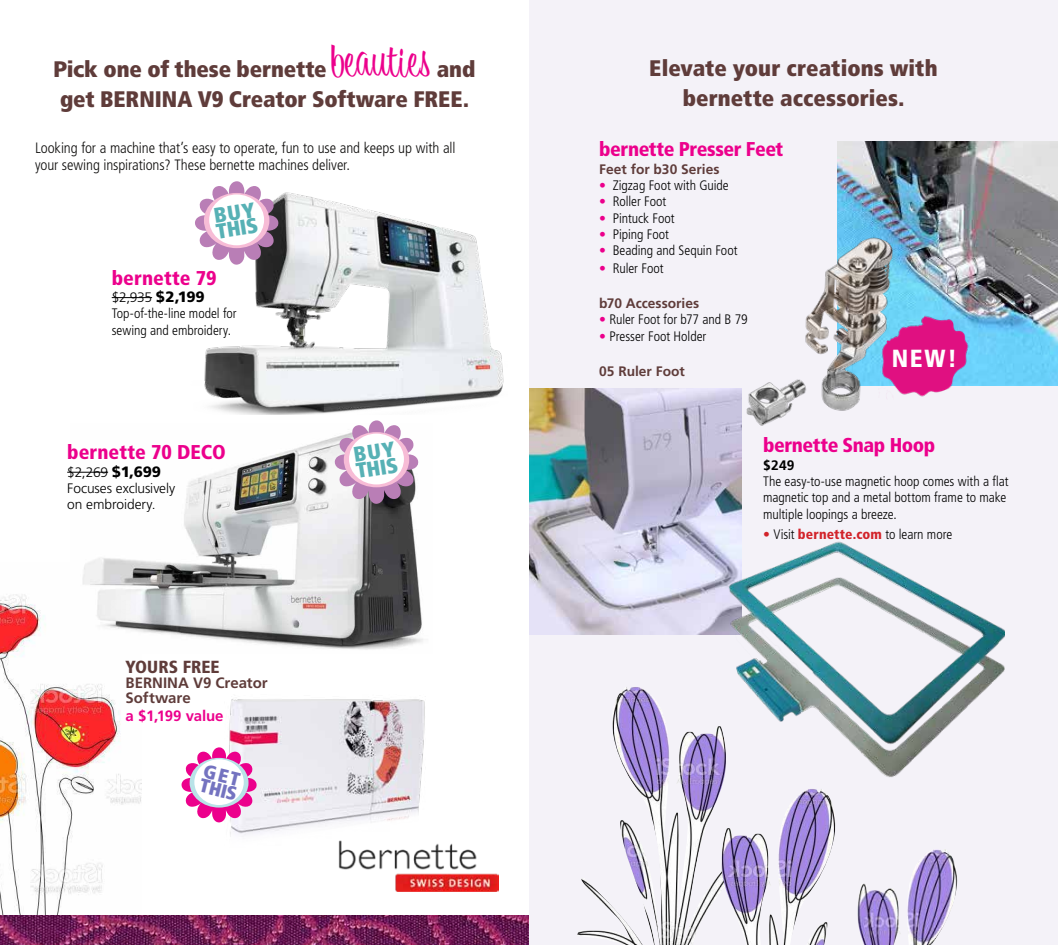
<style>
.page{position:relative;width:1058px;height:945px;background:#fff}
.page>*{position:absolute;margin:0;border:0;box-sizing:border-box;transform-origin:0 0}
.t1{font:900 condensed 24.75px "Frutiger";color:#fff}
.t2{font:900 condensed 22.5px/30px "Frutiger";color:#5f3c3a}
.t3{font:900 condensed 21.25px/16.2px "Frutiger";color:#57b1b5}
.t4{font:900 condensed 20px "Frutiger";letter-spacing:-.015em;color:#ec008c}
.t5{font:900 condensed 20px "Frutiger";letter-spacing:.005em;color:#ec008c}
.t6{font:900 condensed 19.12px/14.6px "Frutiger";color:#7473c0}
.t7{font:900 condensed 17.5px "Frutiger";color:#5f3c3a}
.t8{font:300 condensed 15px/17.5px "Frutiger";letter-spacing:-.005em;color:#100f0e}
.t9{font:700 15px/15px "Frutiger";color:#5f3c3a}
.t10{font:700 15px "Frutiger";letter-spacing:-.005em;color:#ec008c}
.t11{font:300 condensed 13.75px/16.2px "Frutiger";letter-spacing:-.005em;color:#000}
.t12{font:300 13.75px/16.2px "Frutiger";letter-spacing:-.005em;color:#000}
.t13{font:700 13.75px "Frutiger";color:#5f3c3a}
.t14{font:700 13.75px "Frutiger";color:#000}
.s1{font-stretch:normal}
.s2{font-family:"Bounce Script";font-weight:400;font-stretch:normal;font-size:45px;color:#ec008c}
.s3{font-weight:900;font-stretch:normal;font-size:15px}
.s4{font-weight:900;font-size:15px}
.s5{color:#ec008c}
.s6{color:#d2232a}
.s7{font-weight:900;color:#d2232a}
</style>
<div class="page">
<img style="left:0;top:594px;width:141px;height:322px">
<div style="left:529px;top:0;width:529px;height:945px;background:#f4f2f8"></div>
<img style="left:837px;top:141px;width:221px;height:244px">
<img style="left:529px;top:388px;width:212px;height:247px">
<hr style="left:112px;top:297px;width:40px;height:1px;background:#000">
<img style="left:0;top:916px;width:529px;height:29px">
<img style="left:71px;top:437px;width:352px;height:217px">
<img style="left:338px;top:843px;width:160px;height:48px">
<hr style="left:67px;top:472px;width:41px;height:1px;background:#000">
<img style="left:577px;top:687px;width:145px;height:258px">
<img style="left:712px;top:789px;width:124px;height:156px">
<img style="left:857px;top:849px;width:101px;height:96px">
<img style="left:720px;top:214px;width:224px;height:218px">
<img style="left:720px;top:540px;width:284px;height:245px">
<img style="left:204px;top:192px;width:300px;height:222px">
<img style="left:229px;top:699px;width:197px;height:148px">
<img style="left:878px;top:313px;width:94px;height:87px">
<svg style="left:195px;top:181px;width:83px;height:84px"></svg>
<div style="left:204px;top:193px;width:65px;height:55px;background:#f7bcd6;border-radius:50%"></div>
<div style="left:209px;top:194px;width:55px;height:51px;background:#fff;border-radius:50%"></div>
<svg style="left:335px;top:420px;width:83px;height:84px"></svg>
<svg style="left:344px;top:432px;width:65px;height:55px"></svg>
<div style="left:349px;top:434px;width:55px;height:50px;background:#fff;border-radius:50%"></div>
<svg style="left:181px;top:747px;width:76px;height:76px"></svg>
<svg style="left:190px;top:758px;width:58px;height:50px"></svg>
<div style="left:194px;top:759px;width:50px;height:46px;background:#fff;border-radius:50%"></div>
<h2 class="t2" style="left:54px;top:54px;width:423px"><span class="s1">Pick</span> one of these bernette <span class="s2">beauties</span> and get BERNINA V9 Creator Software FREE.</h2>
<p class="t8" style="left:35px;top:139px;width:422px">Looking for a machine that’s easy to operate, fun to use and keeps up with all your sewing inspirations? These bernette machines deliver.</p>
<h3 class="t3" style="left:213px;top:208px;width:44px;rotate:-9deg">BUY<br>THIS</h3>
<h3 class="t5" style="left:112px;top:266px;width:106px">bernette 79</h3>
<p class="t11" style="left:112px;top:290px;width:126px"><span class="s1">$2,935</span> <span class="s3">$2,199<br></span>Top-of-the-line model for sewing and embroidery.</p>
<h3 class="t4" style="left:67px;top:440px;width:160px">bernette 70 DECO</h3>
<p class="t12" style="left:67px;top:464px;width:109px">$2,269 <span class="s4">$1,699<br></span>Focuses exclusively on embroidery.</p>
<p class="t7" style="left:126px;top:657px;width:96px">YOURS FREE</p>
<p class="t9" style="left:126px;top:675px;width:143px">BERNINA V9 Creator<br>Software</p>
<p class="t10" style="left:126px;top:707px;width:100px">a $1,199 value</p>
<h3 class="t6" style="left:205px;top:763px;width:39px;rotate:14deg">GET<br>THIS</h3>
<h3 class="t3" style="left:352px;top:447px;width:44px;rotate:-9deg">BUY<br>THIS</h3>
<h2 class="t2" style="left:649px;top:53px;width:290px;text-align:center">Elevate your creations with bernette accessories.</h2>
<h3 class="t4" style="left:599px;top:137px;width:186px">bernette Presser Feet</h3>
<p class="t13" style="left:599px;top:161px;width:122px">Feet for b30 Series</p>
<p class="t11" style="left:599px;top:177px;width:131px"><span class="s5">•</span> Zigzag Foot with Guide</p>
<p class="t11" style="left:599px;top:194px;width:69px"><span class="s5">•</span> Roller Foot</p>
<p class="t11" style="left:599px;top:210px;width:77px"><span class="s5">•</span> Pintuck Foot</p>
<p class="t11" style="left:599px;top:226px;width:71px"><span class="s5">•</span> Piping Foot</p>
<p class="t11" style="left:599px;top:242px;width:140px"><span class="s5">•</span> Beading and Sequin Foot</p>
<p class="t11" style="left:599px;top:260px;width:66px"><span class="s5">•</span> Ruler Foot</p>
<p class="t13" style="left:599px;top:295px;width:101px">b70 Accessories</p>
<p class="t11" style="left:599px;top:311px;width:150px"><span class="s5">•</span> Ruler Foot for b77 and B 79</p>
<p class="t11" style="left:599px;top:329px;width:109px"><span class="s5">•</span> Presser Foot Holder</p>
<p class="t13" style="left:599px;top:363px;width:87px">05 Ruler Foot</p>
<h1 class="t1" style="left:891px;top:343px;width:67px">NEW!</h1>
<h3 class="t4" style="left:763px;top:433px;width:174px">bernette Snap Hoop</h3>
<p class="t14" style="left:763px;top:457px;width:33px">$249</p>
<p class="t11" style="left:763px;top:474px;width:247px">The easy-to-use magnetic hoop comes with a flat magnetic top and a metal bottom frame to make multiple loopings a breeze.</p>
<p class="t11" style="left:763px;top:527px;width:190px"><span class="s6">•</span> Visit <span class="s7">bernette.com</span> to learn more</p>
</div>
